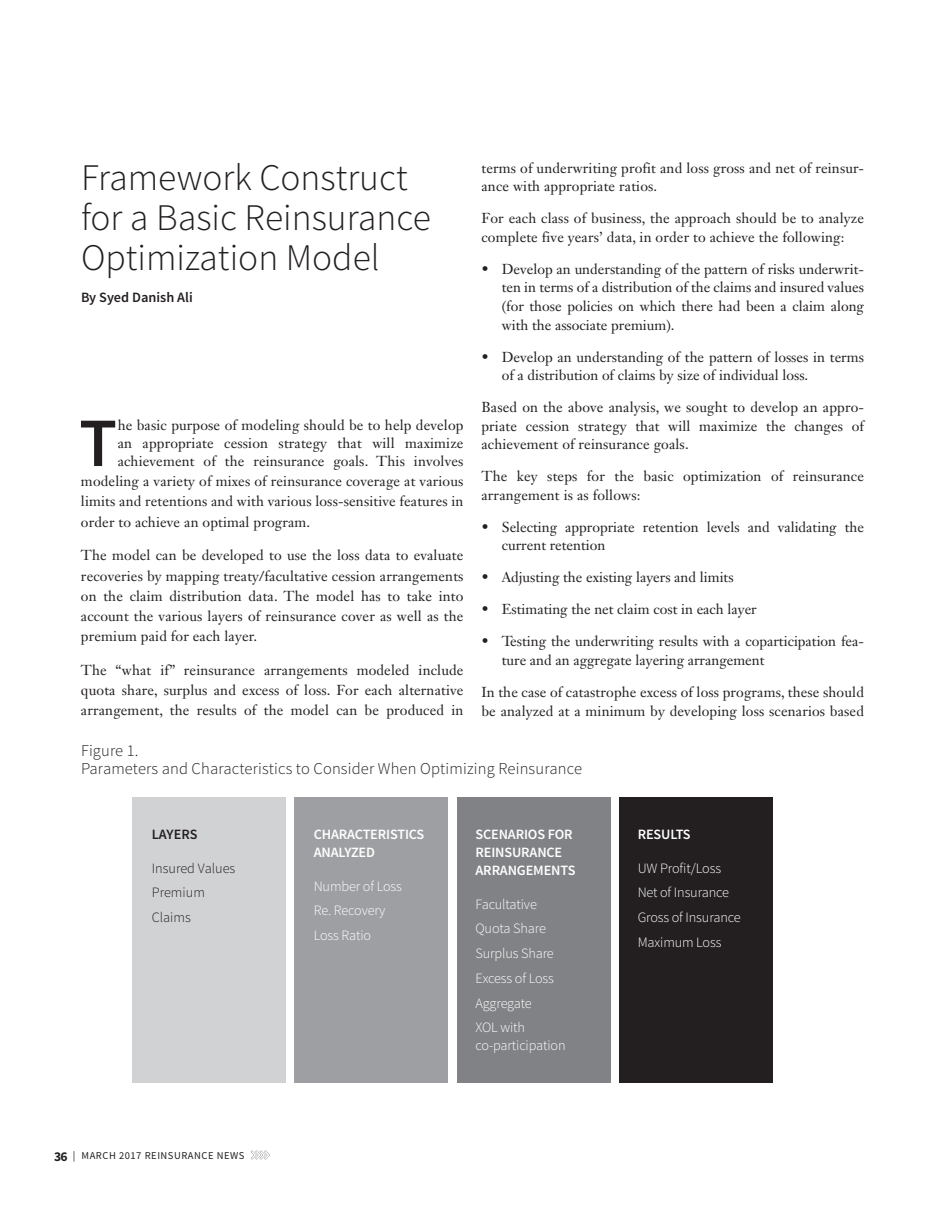
<style>
.page{position:relative;width:945px;height:1215px;background:#fff}
.page>*{position:absolute;margin:0;border:0;box-sizing:border-box;transform-origin:0 0}
.t1{font:600 69.3px "Source Sans Pro";color:#231f20}
.t2{font:300 37.5px/39.8px "Source Sans Pro";color:#231f20}
.t3{font:300 16.5px/18px "Source Sans Pro";letter-spacing:.01em;color:#231f20}
.t4{font:14.25px/18.6px "Janson Text LT Std";letter-spacing:.01em;color:#231f20}
.t5{font:300 14.25px/24.8px "Source Sans Pro";letter-spacing:-.01em;color:#fff}
.t6{font:600 14.25px/18px "Source Sans Pro";letter-spacing:-.01em;color:#fff}
.t7{font:300 14.25px/24.8px "Source Sans Pro";color:#231f20}
.t8{font:600 14.25px "Source Sans Pro";color:#231f20}
.t9{font:10.5px "Source Sans Pro";letter-spacing:.05em;color:#231f20}
.s1{font-weight:700;font-size:13.5px}
</style>
<div class="page">
<svg style="left:251px;top:1150px;width:19px;height:10px"></svg>
<div style="left:132px;top:798px;width:154px;height:285px;background:#d1d2d4"></div>
<div style="left:294px;top:798px;width:154px;height:285px;background:#9d9fa2"></div>
<div style="left:458px;top:798px;width:153px;height:285px;background:#808285"></div>
<div style="left:620px;top:798px;width:153px;height:285px;background:#231f20"></div>
<p class="t4" style="left:482px;top:158px;width:384px">terms of underwriting profit and loss gross and net of reinsur&shy;ance with appropriate ratios.</p>
<p class="t4" style="left:482px;top:209px;width:384px">For each class of business, the approach should be to analyze complete five years’ data, in order to achieve the following:</p>
<p class="t4" style="left:502px;top:260px;width:364px;text-align:justify;text-indent:-20px">• Develop an understanding of the pattern of risks underwrit&shy;ten in terms of a distribution of the claims and insured values (for those policies on which there had been a claim along with the associate premium).</p>
<p class="t4" style="left:502px;top:347px;width:364px;text-indent:-20px">• Develop an understanding of the pattern of losses in terms of a distribution of claims by size of individual loss.</p>
<p class="t4" style="left:482px;top:398px;width:384px;text-align:justify">Based on the above analysis, we sought to develop an appro&shy;priate cession strategy that will maximize the changes of achievement of reinsurance goals.</p>
<p class="t4" style="left:482px;top:467px;width:384px">The key steps for the basic optimization of reinsurance arrangement is as follows:</p>
<p class="t4" style="left:502px;top:517px;width:364px;text-indent:-20px">• Selecting appropriate retention levels and validating the current retention</p>
<p class="t4" style="left:482px;top:568px;width:254px">• Adjusting the existing layers and limits</p>
<p class="t4" style="left:482px;top:600px;width:277px">• Estimating the net claim cost in each layer</p>
<p class="t4" style="left:502px;top:632px;width:364px;text-indent:-20px">• Testing the underwriting results with a coparticipation fea&shy;ture and an aggregate layering arrangement</p>
<p class="t4" style="left:482px;top:683px;width:384px">In the case of catastrophe excess of loss programs, these should be analyzed at a minimum by developing loss scenarios based</p>
<h2 class="t2" style="left:81px;top:158px;width:351px">Framework Construct for a Basic Reinsurance<br>Optimization Model</h2>
<p class="t8" style="left:81px;top:288px;width:113px">By Syed Danish Ali</p>
<h1 class="t1" style="left:79px;top:399px;width:39px">T</h1>
<p class="t4" style="left:118px;top:416px;width:347px;line-height:18px;text-align:justify">he basic purpose of modeling should be to help develop an appropriate cession strategy that will maximize achievement of the reinsurance goals. This involves</p>
<p class="t4" style="left:81px;top:471px;width:384px;line-height:20.2px;text-align:justify">modeling a variety of mixes of reinsurance coverage at various limits and retentions and with various loss-sensitive features in order to achieve an optimal program.</p>
<p class="t4" style="left:81px;top:545px;width:384px;line-height:20.2px;text-align:justify">The model can be developed to use the loss data to evaluate recoveries by mapping treaty/facultative cession arrangements on the claim distribution data. The model has to take into account the various layers of reinsurance cover as well as the premium paid for each layer.</p>
<p class="t4" style="left:81px;top:660px;width:384px;line-height:20.2px;text-align:justify">The “what if” reinsurance arrangements modeled include quota share, surplus and excess of loss. For each alternative arrangement, the results of the model can be produced in</p>
<p class="t3" style="left:81px;top:742px;width:502px">Figure 1.<br>Parameters and Characteristics to Consider When Optimizing Reinsurance</p>
<p class="t8" style="left:152px;top:825px;width:47px">LAYERS</p>
<p class="t7" style="left:152px;top:856px;width:85px">Insured Values<br>Premium<br>Claims</p>
<p class="t9" style="left:54px;top:1149px;width:192px"><span class="s1">36</span> | MARCH 2017 REINSURANCE NEWS</p>
<p class="t6" style="left:314px;top:825px;width:112px">CHARACTERISTICS<br>ANALYZED</p>
<p class="t5" style="left:314px;top:874px;width:90px">Number of Loss<br>Re. Recovery<br>Loss Ratio</p>
<p class="t6" style="left:476px;top:825px;width:101px">SCENARIOS FOR<br>REINSURANCE<br>ARRANGEMENTS</p>
<p class="t5" style="left:476px;top:892px;width:80px">Facultative<br>Quota Share<br>Surplus Share<br>Excess of Loss<br>Aggregate<br>XOL with</p>
<p class="t5" style="left:476px;top:1033px;width:92px">co-participation</p>
<p class="t6" style="left:638px;top:825px;width:54px">RESULTS</p>
<p class="t5" style="left:638px;top:856px;width:105px">UW Profit/Loss<br>Net of Insurance<br>Gross of Insurance<br>Maximum Loss</p>
</div>
